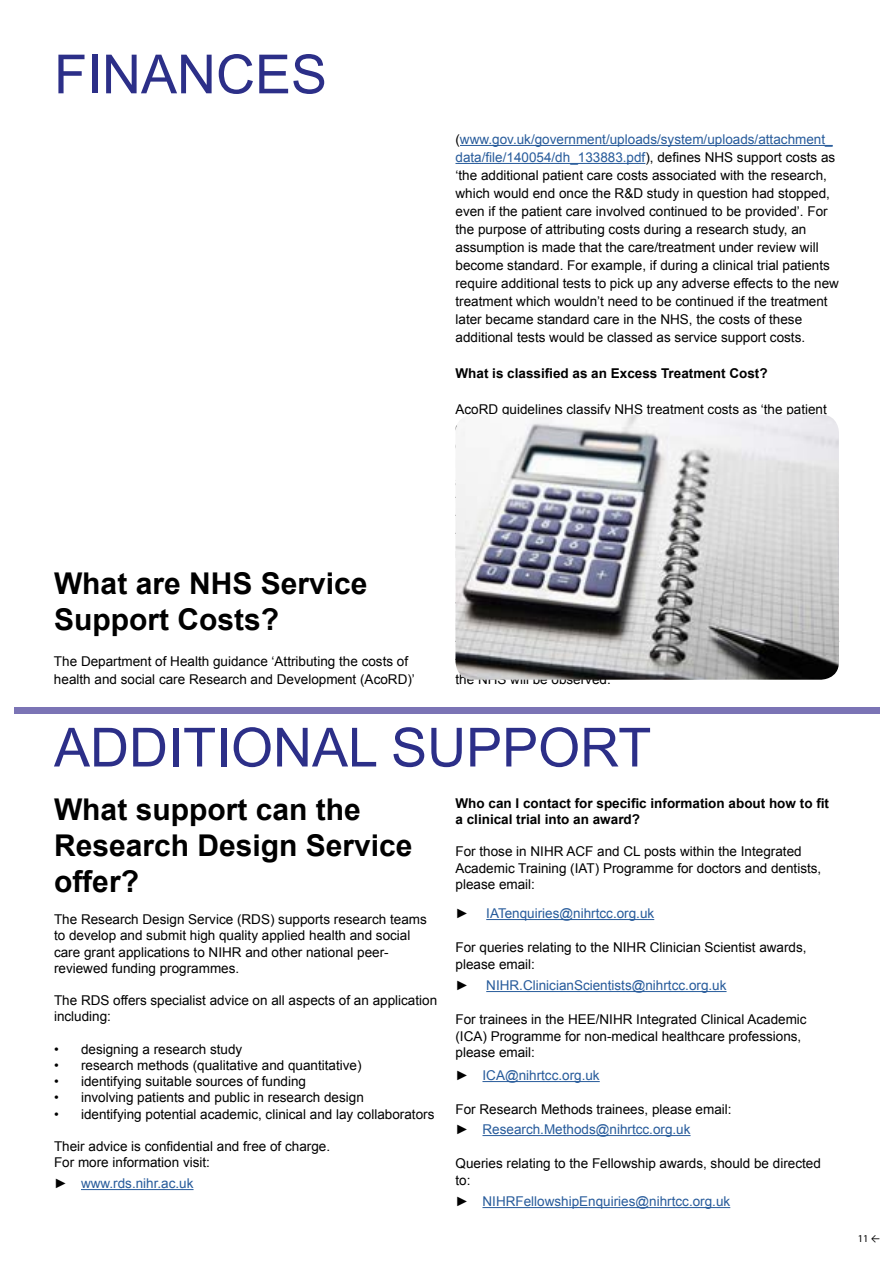
<style>
.page{position:relative;width:893px;height:1263px;background:#fff}
.page>*{position:absolute;margin:0;border:0;box-sizing:border-box;transform-origin:0 0}
.t1{font:54px "Arial";color:#2c2f88}
.t2{font:700 30px/36px "Arial";color:#000}
.t3{font:13.5px/18px "Arial";color:#000}
.t4{font:13.5px "Arial";color:#275b9b}
.t5{font:700 13.5px/16.2px "Arial";color:#000}
.t6{font:10.5px "Myriad Pro";color:#000}
.s1{color:#275b9b}
.s2{color:#000}
.s3{font-family:"Calibri"}
</style>
<div class="page">
<hr style="left:460px;top:145px;width:373px;height:1px;background:#275b9b">
<hr style="left:455px;top:163px;width:190px;height:1px;background:#275b9b">
<div style="left:14px;top:707px;width:865px;height:7px;background:#7b74b5"></div>
<hr style="left:81px;top:1189px;width:113px;height:1px;background:#275b9b">
<hr style="left:486px;top:919px;width:168px;height:1px;background:#275b9b">
<hr style="left:486px;top:991px;width:240px;height:1px;background:#275b9b">
<hr style="left:482px;top:1081px;width:118px;height:1px;background:#275b9b">
<hr style="left:482px;top:1135px;width:209px;height:1px;background:#275b9b">
<hr style="left:482px;top:1207px;width:248px;height:1px;background:#275b9b">
<img style="left:455px;top:415px;width:384px;height:265px">
<h1 class="t1" style="left:54px;top:39px;width:275px">FINANCES</h1>
<p class="t3" style="left:455px;top:130px;width:385px">(<span class="s1">www.gov.uk/government/uploads/system/uploads/attachment_ data/file/140054/dh_133883.pdf</span>), defines NHS support costs as ‘the additional patient care costs associated with the research, which would end once the R&amp;D study in question had stopped, even if the patient care involved continued to be provided’. For the purpose of attributing costs during a research study, an assumption is made that the care/treatment under review will become standard. For example, if during a clinical trial patients require additional tests to pick up any adverse effects to the new treatment which wouldn’t need to be continued if the treatment later became standard care in the NHS, the costs of these additional tests would be classed as service support costs.</p>
<p class="t5" style="left:455px;top:366px;width:314px">What is classified as an Excess Treatment Cost?</p>
<p class="t3" style="left:455px;top:400px;width:373px">AcoRD guidelines classify NHS treatment costs as ‘the patient</p>
<h2 class="t2" style="left:54px;top:566px;width:315px">What are NHS Service<br>Support Costs?</h2>
<p class="t3" style="left:54px;top:652px;width:362px">The Department of Health guidance ‘Attributing the costs of health and social care Research and Development (AcoRD)’</p>
<p class="t3" style="left:455px;top:670px;width:157px">the NHS will be observed.</p>
<h1 class="t1" style="left:54px;top:712px;width:599px">ADDITIONAL SUPPORT</h1>
<h2 class="t2" style="left:54px;top:792px;width:360px">What support can the<br>Research Design Service offer?</h2>
<p class="t3" style="left:54px;top:911px;width:374px;line-height:16.2px">The Research Design Service (RDS) supports research teams to develop and submit high quality applied health and social care grant applications to NIHR and other national peer&shy;reviewed funding programmes.</p>
<p class="t3" style="left:54px;top:992px;width:385px;line-height:16.2px">The RDS offers specialist advice on all aspects of an application including:</p>
<p class="t3" style="left:54px;top:1040px;width:190px">• designing a research study</p>
<p class="t3" style="left:54px;top:1056px;width:309px">• research methods (qualitative and quantitative)</p>
<p class="t3" style="left:54px;top:1073px;width:254px">• identifying suitable sources of funding</p>
<p class="t3" style="left:54px;top:1089px;width:311px">• involving patients and public in research design</p>
<p class="t3" style="left:54px;top:1105px;width:382px">• identifying potential academic, clinical and lay collaborators</p>
<p class="t3" style="left:54px;top:1138px;width:278px;line-height:16.2px">Their advice is confidential and free of charge.<br>For more information visit:</p>
<p class="t4" style="left:54px;top:1174px;width:141px"><span class="s2">►</span> www.rds.nihr.ac.uk</p>
<p class="t5" style="left:455px;top:795px;width:375px">Who can I contact for specific information about how to fit a clinical trial into an award?</p>
<p class="t3" style="left:455px;top:844px;width:367px;line-height:16.2px">For those in NIHR ACF and CL posts within the Integrated<br>Academic Training (IAT) Programme for doctors and dentists, please email:</p>
<p class="t3" style="left:455px;top:904px;width:15px">►</p>
<p class="t4" style="left:486px;top:904px;width:170px">IATenquiries@nihrtcc.org.uk</p>
<p class="t3" style="left:455px;top:940px;width:353px;line-height:16.2px">For queries relating to the NIHR Clinician Scientist awards, please email:</p>
<p class="t3" style="left:455px;top:976px;width:15px">►</p>
<p class="t4" style="left:486px;top:976px;width:242px">NIHR.ClinicianScientists@nihrtcc.org.uk</p>
<p class="t3" style="left:455px;top:1011px;width:353px;line-height:16.2px">For trainees in the HEE/NIHR Integrated Clinical Academic (ICA) Programme for non-medical healthcare professions, please email:</p>
<p class="t4" style="left:455px;top:1066px;width:146px"><span class="s2">►</span> ICA@nihrtcc.org.uk</p>
<p class="t3" style="left:455px;top:1100px;width:278px;line-height:19.8px">For Research Methods trainees, please email: ► <span class="s1">Research.Methods@nihrtcc.org.uk</span></p>
<p class="t3" style="left:455px;top:1155px;width:367px;line-height:16.2px">Queries relating to the Fellowship awards, should be directed to:</p>
<p class="t4" style="left:455px;top:1192px;width:276px"><span class="s2">►</span> NIHRFellowshipEnquiries@nihrtcc.org.uk</p>
<p class="t6" style="left:858px;top:1232px;width:24px">11 <span class="s3">←</span></p>
</div>
